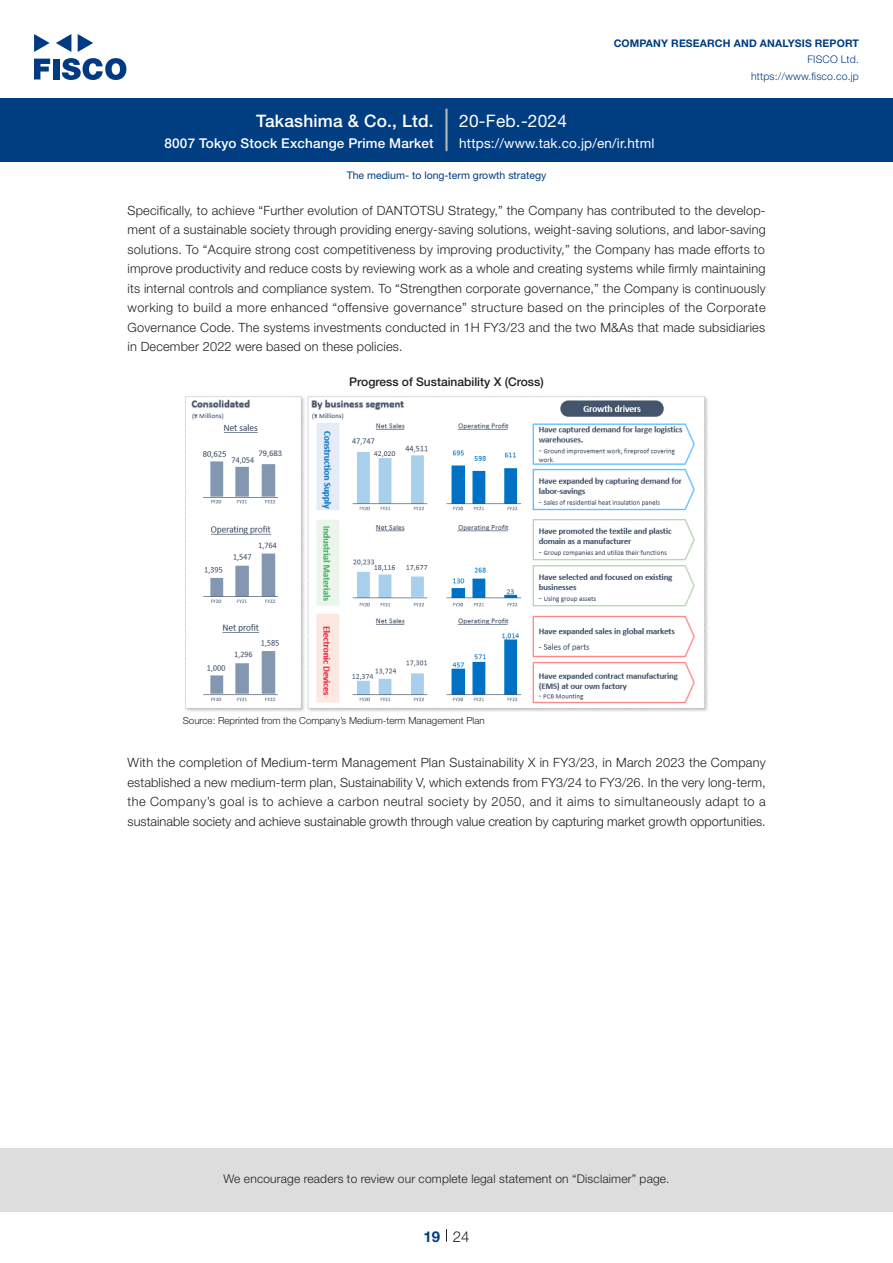
<style>
.page{position:relative;width:893px;height:1263px;background:#fff}
.page>*{position:absolute;margin:0;border:0;box-sizing:border-box;transform-origin:0 0}
.t1{font:500 17.25px "Helvetica Neue LT Std";letter-spacing:.015em;color:#fff}
.t2{font:17.25px "Helvetica Neue LT Std";letter-spacing:.015em;color:#fff}
.t3{font:300 15px "Helvetica Neue LT Std";color:#231f20}
.t4{font:700 15px "Helvetica Neue LT Std";color:#003d81}
.t5{font:500 13.5px "Helvetica Neue LT Std";letter-spacing:.015em;color:#fff}
.t6{font:13.5px "Helvetica Neue LT Std";letter-spacing:.015em;color:#fff}
.t7{font:300 12.75px/19.5px "Helvetica Neue LT Std";letter-spacing:.015em;color:#231f20;text-align:justify}
.t8{font:300 12px "Helvetica Neue LT Std";letter-spacing:.015em;color:#231f20}
.t9{font:500 12px "Helvetica Neue LT Std";color:#231f20}
.t10{font:10.5px "Helvetica Neue LT Std";color:#003d81}
.t11{font:700 10.5px "Helvetica Neue LT Std";letter-spacing:.015em;color:#003d81}
.t12{font:300 10.5px/16.5px "Helvetica Neue LT Std";letter-spacing:.015em;color:#003d81;text-align:right}
.t13{font:300 9.75px "Helvetica Neue LT Std";color:#231f20}
</style>
<div class="page">
<div style="left:0;top:1148px;width:893px;height:64px;background:#ddd"></div>
<svg style="left:34px;top:59px;width:16px;height:20px"></svg>
<div style="left:53px;top:59px;width:6px;height:20px;background:#003a83"></div>
<svg style="left:62px;top:58px;width:64px;height:22px"></svg>
<svg style="left:34px;top:34px;width:16px;height:18px"></svg>
<svg style="left:78px;top:34px;width:15px;height:18px"></svg>
<svg style="left:56px;top:34px;width:15px;height:18px"></svg>
<div style="left:0;top:98px;width:893px;height:64px;background:#003d81"></div>
<hr style="left:445px;top:109px;width:3px;height:42px;background:#b5b5b6">
<svg style="left:446px;top:1229px;width:1px;height:13px"></svg>
<img style="left:185px;top:396px;width:523px;height:315px">
<h1 class="t1" style="left:256px;top:110px;width:179px">Takashima &amp; Co., Ltd.</h1>
<p class="t5" style="left:165px;top:135px;width:271px">8007 Tokyo Stock Exchange Prime Market</p>
<h1 class="t2" style="left:459px;top:110px;width:109px">20-Feb.-2024</h1>
<p class="t11" style="left:614px;top:37px;width:247px">COMPANY RESEARCH AND ANALYSIS REPORT</p>
<p class="t12" style="left:751px;top:51px;width:109px">FISCO Ltd. https://www.fisco.co j p.</p>
<p class="t6" style="left:459px;top:135px;width:197px">https://www.tak.co j p. /en .i r/ html</p>
<p class="t10" style="left:347px;top:169px;width:201px">The medium to- long-term growth strategy</p>
<p class="t7" style="left:128px;top:200px;width:639px">Specifically, to achieve “Further evolution of DANTOTSU Strategy,” the Company has contributed to the develop-</p>
<p class="t7" style="left:128px;top:239px;width:640px">solutions. To “Acquire strong cost competitiveness by improving productivity,” the Company has made efforts to improve productivity and reduce costs by reviewing work as a whole and creating systems while firmly maintaining its internal controls and compliance system. To “Strengthen corporate governance,” the Company is continuously working to build a more enhanced “offensive governance” structure based on the principles of the Corporate Governance Code. The systems investments conducted in H1 FY3/23 and the two M&amp;As that made subsidiaries in December 2022 were based on these policies.</p>
<p class="t9" style="left:349px;top:374px;width:196px">Progress of Sustainability X (Cross(</p>
<p class="t7" style="left:128px;top:220px;width:640px">ment of a sustainable society through providing energy-saving solutions, weight-saving solutions, and labor-saving</p>
<p class="t13" style="left:183px;top:714px;width:303px">Source: Reprinted from the Company s’ Medium-term Management Plan</p>
<p class="t7" style="left:128px;top:753px;width:640px">With the completion of Medium-term Management Plan Sustainability inX FY3/23, in March 2023 the Company established a new medium-term plan, Sustainability ,V which extends from FY3/24 to FY3/26. In the very long-term, the Company s’ goal is to achieve a carbon neutral society by 2050, and it aims to simultaneously adapt to a sustainable society and achieve sustainable growth through value creation by capturing market growth opportunities.</p>
<p class="t8" style="left:223px;top:1171px;width:448px">We encourage readers to review our complete legal statement on “Disclaimer” page.</p>
<p class="t4" style="left:423px;top:1227px;width:18px">19</p>
<p class="t3" style="left:453px;top:1227px;width:18px">24</p>
</div>
